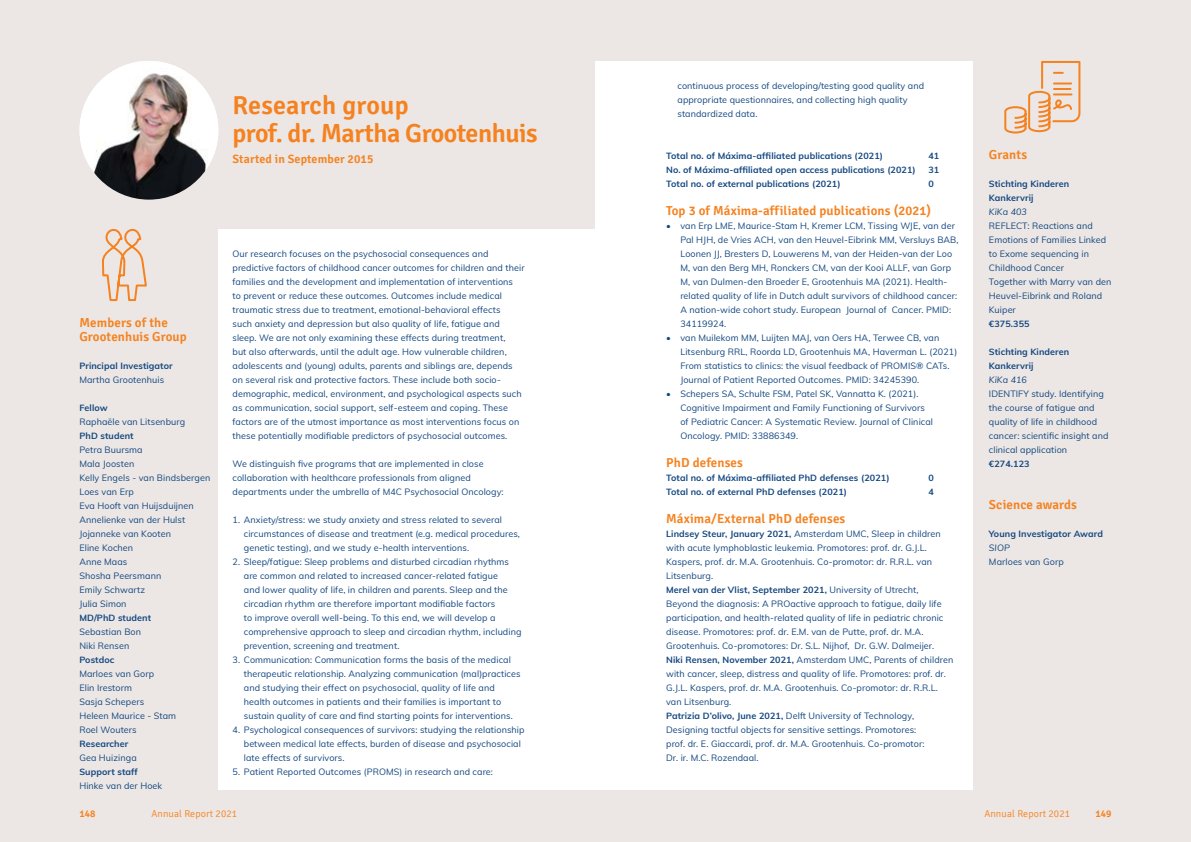
<style>
.page{position:relative;width:1191px;height:842px;background:#fff}
.page>*{position:absolute;margin:0;border:0;box-sizing:border-box;transform-origin:0 0}
.t1{font:600 26px/28px "Signika";letter-spacing:-.02em;color:#f58220}
.t2{font:600 13px/14px "Signika";letter-spacing:.01em;color:#f58220}
.t3{font:600 12px "Signika";letter-spacing:.01em;color:#f58220}
.t4{font:300 10px "Signika";letter-spacing:.01em;color:#f58220}
.t5{font:600 10px "Signika";letter-spacing:.01em;color:#f58220}
.t6{font:9px/14px "Muli";letter-spacing:.01em;color:#124680}
.t7{font:700 9px/14px "Muli";letter-spacing:.01em;color:#124680}
.t8{font:italic 9px "Muli";letter-spacing:.01em;color:#124680}
.s1{font-weight:700}
</style>
<div class="page">
<div style="left:584px;top:0;width:607px;height:842px;background:#ece7e4"></div>
<div style="left:0;top:0;width:607px;height:842px;background:#ece7e4"></div>
<div style="left:218px;top:285px;width:385px;height:504px;background:#fff"></div>
<div style="left:595px;top:61px;width:377px;height:728px;background:#fff"></div>
<svg style="left:1004px;top:61px;width:77px;height:73px"></svg>
<img style="left:80px;top:61px;width:138px;height:139px;border-radius:69px">
<div style="left:218px;top:229px;width:377px;height:68px;background:#fff"></div>
<svg style="left:101px;top:228px;width:46px;height:74px"></svg>
<h1 class="t1" style="left:232px;top:92px;width:306px">Research group<br>prof. dr. Martha Grootenhuis</h1>
<h3 class="t3" style="left:232px;top:152px;width:142px">Started in September 2015</h3>
<h2 class="t2" style="left:79px;top:316px;width:109px">Members of the<br>Grootenhuis Group</h2>
<p class="t7" style="left:79px;top:358px;width:95px">Principal Investigator</p>
<p class="t6" style="left:79px;top:372px;width:86px">Martha Grootenhuis</p>
<p class="t7" style="left:79px;top:400px;width:30px">Fellow</p>
<p class="t6" style="left:79px;top:414px;width:107px">Raphaële van Litsenburg</p>
<p class="t7" style="left:79px;top:428px;width:56px">PhD student</p>
<p class="t6" style="left:79px;top:442px;width:132px">Petra Buursma<br>Mala Joosten<br>Kelly Engels - van Bindsbergen<br>Loes van Erp<br>Eva Hooft van Huijsduijnen<br>Annelienke van der Hulst<br>Jojanneke van Kooten<br>Eline Kochen<br>Anne Maas<br>Shosha Peersmann<br>Emily Schwartz<br>Julia Simon</p>
<p class="t7" style="left:79px;top:610px;width:73px">MD/PhD student</p>
<p class="t6" style="left:79px;top:624px;width:63px">Sebastian Bon<br>Niki Rensen</p>
<p class="t7" style="left:79px;top:652px;width:36px">Postdoc</p>
<p class="t6" style="left:79px;top:666px;width:98px">Marloes van Gorp<br>Elin Irestorm<br>Sasja Schepers<br>Heleen Maurice - Stam<br>Roel Wouters</p>
<p class="t7" style="left:79px;top:736px;width:50px">Researcher</p>
<p class="t6" style="left:79px;top:750px;width:59px">Gea Huizinga</p>
<p class="t7" style="left:79px;top:764px;width:60px">Support staff</p>
<p class="t6" style="left:79px;top:778px;width:84px">Hinke van der Hoek</p>
<p class="t6" style="left:232px;top:246px;width:293px">Our research focuses on the psychosocial consequences and predictive factors of childhood cancer outcomes for children and their families and the development and implementation of interventions<br>to prevent or reduce these outcomes. Outcomes include medical traumatic stress due to treatment, emotional-behavioral effects<br>such anxiety and depression but also quality of life, fatigue and sleep. We are not only examining these effects during treatment,<br>but also afterwards, until the adult age. How vulnerable children, adolescents and (young) adults, parents and siblings are, depends on several risk and protective factors. These include both socio&shy;demographic, medical, environment, and psychological aspects such as communication, social support, self-esteem and coping. These factors are of the utmost importance as most interventions focus on these potentially modifiable predictors of psychosocial outcomes.</p>
<p class="t6" style="left:232px;top:456px;width:273px">We distinguish five programs that are implemented in close collaboration with healthcare professionals from aligned departments under the umbrella of M4C Psychosocial Oncology:</p>
<p class="t6" style="left:244px;top:512px;width:278px;text-indent:-11px">1. Anxiety/stress: we study anxiety and stress related to several circumstances of disease and treatment (e.g. medical procedures, genetic testing), and we study e-health interventions.</p>
<p class="t6" style="left:244px;top:554px;width:279px;text-indent:-11px">2. Sleep/fatigue: Sleep problems and disturbed circadian rhythms are common and related to increased cancer-related fatigue<br>and lower quality of life, in children and parents. Sleep and the circadian rhythm are therefore important modifiable factors<br>to improve overall well-being. To this end, we will develop a comprehensive approach to sleep and circadian rhythm, including prevention, screening and treatment.</p>
<p class="t6" style="left:244px;top:652px;width:278px;text-indent:-11px">3. Communication: Communication forms the basis of the medical therapeutic relationship. Analyzing communication (mal)practices and studying their effect on psychosocial, quality of life and health outcomes in patients and their families is important to sustain quality of care and find starting points for interventions.</p>
<p class="t6" style="left:244px;top:722px;width:282px;text-indent:-11px">4. Psychological consequences of survivors: studying the relationship between medical late effects, burden of disease and psychosocial late effects of survivors.</p>
<p class="t6" style="left:232px;top:764px;width:262px">5. Patient Reported Outcomes (PROMS) in research and care:</p>
<p class="t6" style="left:677px;top:78px;width:248px">continuous process of developing/testing good quality and appropriate questionnaires, and collecting high quality standardized data.</p>
<p class="t7" style="left:666px;top:148px;width:218px">Total no. of Máxima-affiliated publications (2021)</p>
<p class="t7" style="left:928px;top:148px;width:12px">41</p>
<p class="t7" style="left:666px;top:162px;width:251px">No. of Máxima-affiliated open access publications (2021)</p>
<p class="t7" style="left:928px;top:162px;width:12px">31</p>
<p class="t7" style="left:666px;top:176px;width:176px">Total no. of external publications (2021)</p>
<p class="t7" style="left:928px;top:176px;width:7px">0</p>
<h2 class="t2" style="left:666px;top:204px;width:266px">Top 3 of Máxima-affiliated publications (2021)</h2>
<p class="t6" style="left:680px;top:218px;width:279px;text-indent:-14px">• van Erp LME, Maurice-Stam H, Kremer LCM, Tissing WJE, van der Pal HJH, de Vries ACH, van den Heuvel-Eibrink MM, Versluys BAB, Loonen JJ, Bresters D, Louwerens M, van der Heiden-van der Loo M, van den Berg MH, Ronckers CM, van der Kooi ALLF, van Gorp M, van Dulmen-den Broeder E, Grootenhuis MA (2021). Health&shy;related quality of life in Dutch adult survivors of childhood cancer:<br>A nation-wide cohort study. European Journal of Cancer. PMID:<br>34119924.</p>
<p class="t6" style="left:680px;top:330px;width:278px;text-indent:-14px">• van Muilekom MM, Luijten MAJ, van Oers HA, Terwee CB, van Litsenburg RRL, Roorda LD, Grootenhuis MA, Haverman L. (2021)<br>From statistics to clinics: the visual feedback of PROMIS® CATs.<br>Journal of Patient Reported Outcomes. PMID: 34245390.</p>
<p class="t6" style="left:680px;top:386px;width:254px;text-indent:-14px">• Schepers SA, Schulte FSM, Patel SK, Vannatta K. (2021).<br>Cognitive Impairment and Family Functioning of Survivors of Pediatric Cancer: A Systematic Review. Journal of Clinical Oncology. PMID: 33886349.</p>
<h2 class="t2" style="left:666px;top:456px;width:78px">PhD defenses</h2>
<p class="t7" style="left:666px;top:470px;width:225px">Total no. of Máxima-affiliated PhD defenses (2021)</p>
<p class="t7" style="left:928px;top:470px;width:7px">0</p>
<p class="t7" style="left:666px;top:484px;width:182px">Total no. of external PhD defenses (2021)</p>
<p class="t7" style="left:928px;top:484px;width:7px">4</p>
<h2 class="t2" style="left:666px;top:512px;width:181px">Máxima/External PhD defenses</h2>
<p class="t6" style="left:666px;top:526px;width:289px"><span class="s1">Lindsey Steur, January 2021,</span> Amsterdam UMC, Sleep in children with acute lymphoblastic leukemia. Promotores: prof. dr. G.J.L.<br>Kaspers, prof. dr. M.A. Grootenhuis. Co-promotor: dr. R.R.L. van Litsenburg.<br><span class="s1">Merel van der Vlist, September 2021,</span> University of Utrecht,<br>Beyond the diagnosis: A PROactive approach to fatigue, daily life participation, and health-related quality of life in pediatric chronic disease. Promotores: prof. dr. E.M. van de Putte, prof. dr. M.A.<br>Grootenhuis. Co-promotores: Dr. S.L. Nijhof, Dr. G.W. Dalmeijer.<br><span class="s1">Niki Rensen, November 2021,</span> Amsterdam UMC, Parents of children with cancer, sleep, distress and quality of life. Promotores: prof. dr.<br>G.J.L. Kaspers, prof. dr. M.A. Grootenhuis. Co-promotor: dr. R.R.L. van Litsenburg.<br><span class="s1">Patrizia D’olivo, June 2021,</span> Delft University of Technology, Designing tactful objects for sensitive settings. Promotores:<br>prof. dr. E. Giaccardi, prof. dr. M.A. Grootenhuis. Co-promotor:<br>Dr. ir. M.C. Rozendaal.</p>
<h2 class="t2" style="left:989px;top:148px;width:40px">Grants</h2>
<p class="t7" style="left:989px;top:176px;width:82px">Stichting Kinderen<br>Kankervrij</p>
<p class="t8" style="left:989px;top:205px;width:40px">KiKa 403</p>
<p class="t6" style="left:989px;top:218px;width:124px">REFLECT: Reactions and<br>Emotions of Families Linked to Exome sequencing in<br>Childhood Cancer<br>Together with Marry van den<br>Heuvel-Eibrink and Roland<br>Kuiper</p>
<p class="t7" style="left:989px;top:316px;width:42px">€375.355</p>
<p class="t7" style="left:989px;top:344px;width:82px">Stichting Kinderen<br>Kankervrij</p>
<p class="t8" style="left:989px;top:373px;width:40px">KiKa 416</p>
<p class="t6" style="left:989px;top:386px;width:121px">IDENTIFY study. Identifying the course of fatigue and quality of life in childhood cancer: scientific insight and clinical application</p>
<p class="t7" style="left:989px;top:456px;width:42px">€274.123</p>
<h2 class="t2" style="left:989px;top:498px;width:90px">Science awards</h2>
<p class="t7" style="left:989px;top:526px;width:116px">Young Investigator Award</p>
<p class="t8" style="left:989px;top:541px;width:23px">SIOP</p>
<p class="t6" style="left:989px;top:554px;width:76px">Marloes van Gorp</p>
<p class="t5" style="left:79px;top:808px;width:18px">148</p>
<p class="t4" style="left:151px;top:808px;width:87px">Annual Report 2021</p>
<p class="t4" style="left:984px;top:808px;width:87px">Annual Report 2021</p>
<p class="t5" style="left:1095px;top:808px;width:18px">149</p>
</div>
